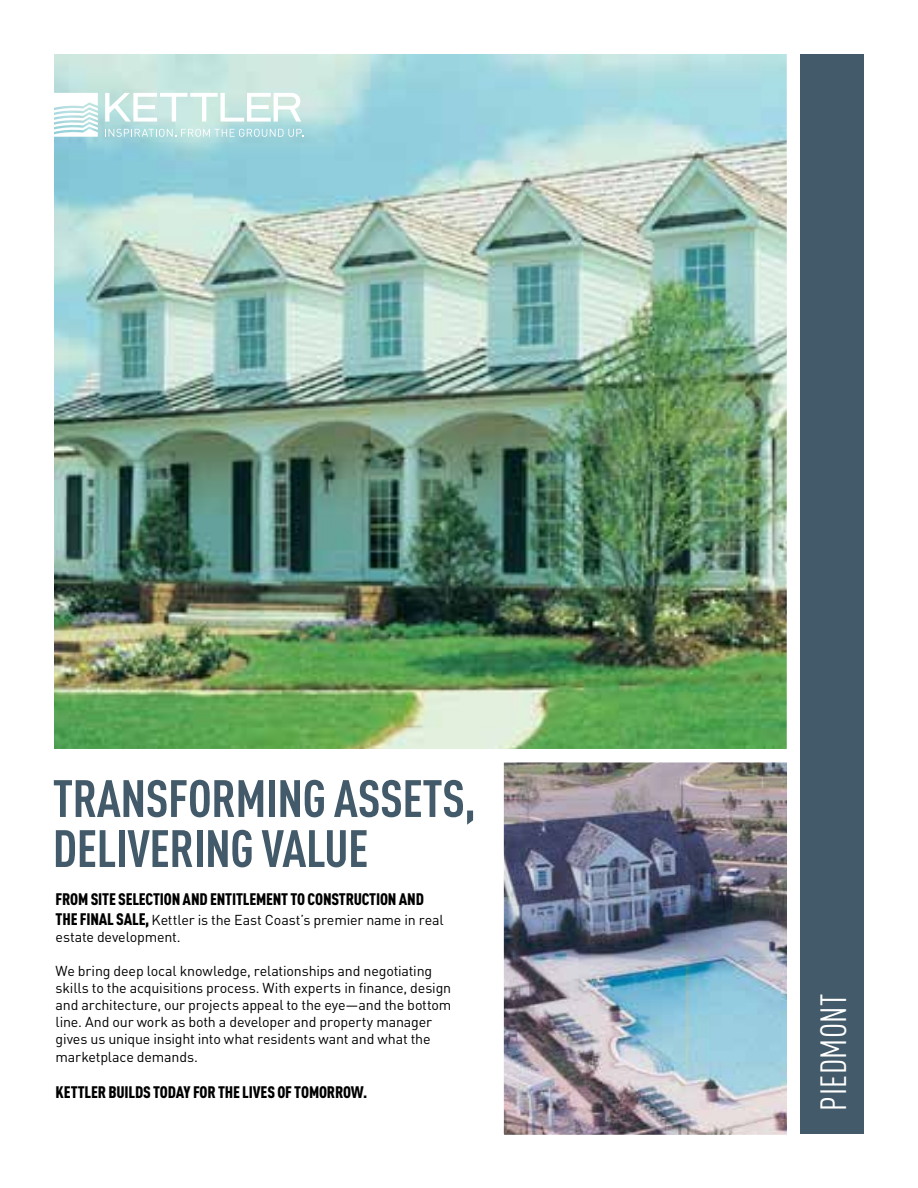
<style>
.page{position:relative;width:918px;height:1188px;background:#fff}
.page>*{position:absolute;margin:0;border:0;box-sizing:border-box;transform-origin:0 0}
.t1{font:700 condensed 51.75px/49.9px "DINOT";letter-spacing:-.01em;color:#425a69}
.t2{font:condensed 36px "DINOT";letter-spacing:.01em;color:#fff}
.t3{font:900 condensed 16.5px "DINOT";letter-spacing:-.01em;color:#000}
.t4{font:14.25px/17.1px "DINOT";letter-spacing:-.01em;color:#000}
.s1{font-weight:900;font-stretch:condensed;font-size:16.5px}
</style>
<div class="page">
<img style="left:505px;top:769px;width:281px;height:364px">
<div style="left:490px;top:726px;width:311px;height:422px;border:14px solid #fff"></div>
<img style="left:54px;top:54px;width:746px;height:715px">
<div style="left:800px;top:54px;width:64px;height:1080px;background:#425a69"></div>
<svg style="left:105px;top:93px;width:196px;height:29px"></svg>
<svg style="left:54px;top:93px;width:44px;height:44px"></svg>
<svg style="left:105px;top:129px;width:198px;height:8px;background:#bde1e4"></svg>
<h1 class="t1" style="left:53px;top:773px;width:425px">TRANSFORMING ASSETS,<br>DELIVERING VALUE</h1>
<p class="t3" style="left:56px;top:889px;width:370px">FROM SITE SELECTION AND ENTITLEMENT TO CONSTRUCTION AND</p>
<p class="t4" style="left:56px;top:911px;width:390px"><span class="s1">THE FINAL SALE,</span> Kettler is the East Coast’s premier name in real estate development.</p>
<p class="t4" style="left:56px;top:962px;width:397px">We bring deep local knowledge, relationships and negotiating skills to the acquisitions process. With experts in finance, design and architecture, our projects appeal to the eye—and the bottom line. And our work as both a developer and property manager gives us unique insight into what residents want and what the marketplace demands.</p>
<p class="t3" style="left:56px;top:1082px;width:313px">KETTLER BUILDS TODAY FOR THE LIVES OF TOMORROW.</p>
<h2 class="t2" style="left:813px;top:1111px;width:118px;rotate:-90deg">PIEDMONT</h2>
</div>
